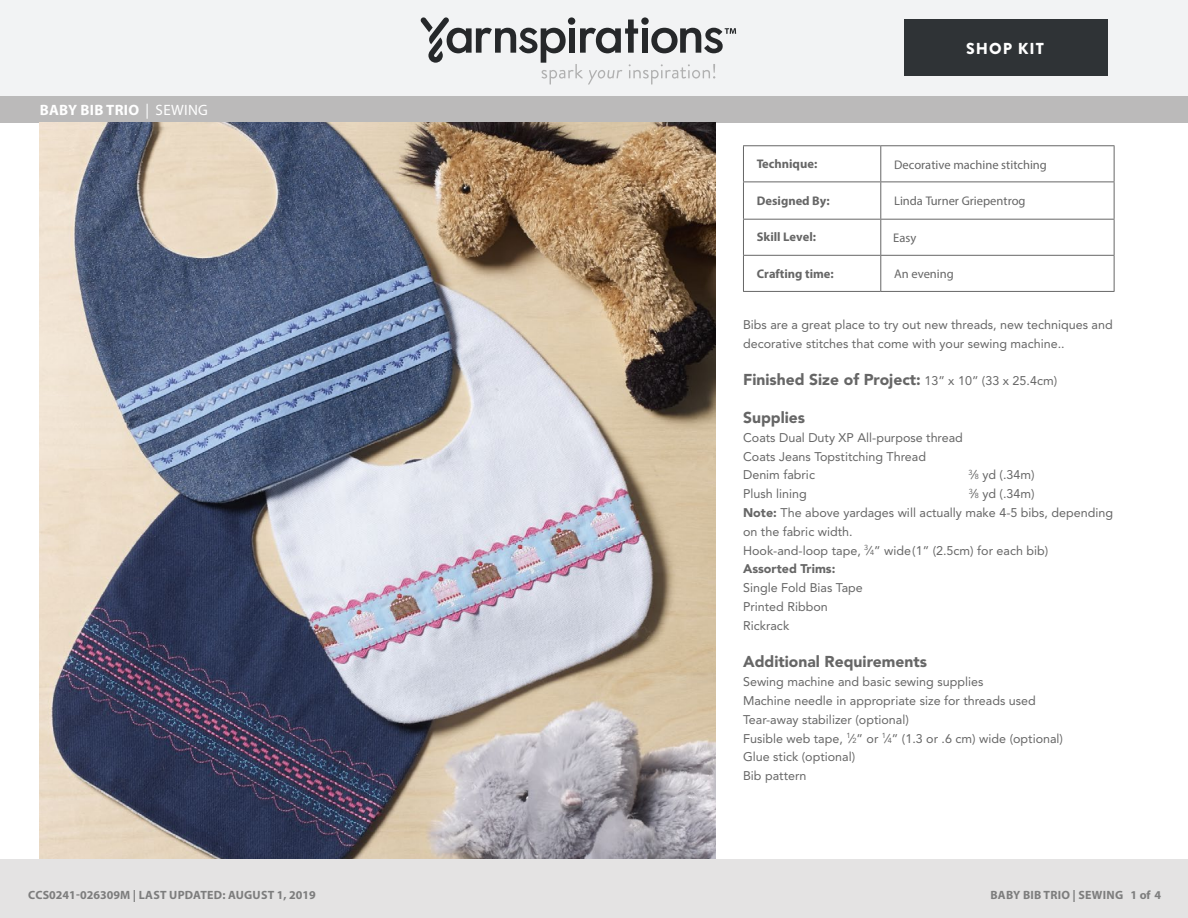
<style>
.page{position:relative;width:1188px;height:918px;background:#fff}
.page>*{position:absolute;margin:0;border:0;box-sizing:border-box;transform-origin:0 0}
.t1{font:900 15.9px "Brandon Grotesque";letter-spacing:.065em;color:#fff}
.t2{font:900 15.6px "Avenir LT Std";color:#666}
.Head{font:700 15px "Myriad Pro";letter-spacing:.02em;color:#fff}
.t3{font:12.6px/18.8px "Avenir LT Std";color:#666}
.t4{font:12.6px "Myriad Pro";color:#666}
.t5{font:700 12.6px "Myriad Pro";color:#666}
.t6{font:700 12px "Myriad Pro";letter-spacing:.02em;color:#7d7d7d}
.s1{font-weight:400}
.s2{font-weight:400;font-size:12.6px}
.s3{font-size:7.35px}
.s4{font-weight:900}
</style>
<div class="page">
<div style="left:0;top:0;width:1188px;height:98px;background:#f2f3f4"></div>
<svg style="left:421px;top:17px;width:315px;height:68px"></svg>
<div style="left:904px;top:19px;width:203px;height:57px;background:#2f3336"></div>
<div style="left:0;top:96px;width:1188px;height:27px;background:#bbbaba"></div>
<img style="left:40px;top:123px;width:675px;height:737px">
<hr style="left:743px;top:145px;width:138px;height:1px;background:#666">
<hr style="left:743px;top:146px;width:1px;height:35px;background:#666">
<hr style="left:881px;top:145px;width:234px;height:1px;background:#666">
<hr style="left:880px;top:146px;width:1px;height:35px;background:#666">
<hr style="left:1114px;top:146px;width:1px;height:35px;background:#666">
<hr style="left:743px;top:181px;width:138px;height:1px;background:#666">
<hr style="left:743px;top:182px;width:1px;height:37px;background:#666">
<hr style="left:881px;top:181px;width:234px;height:1px;background:#666">
<hr style="left:880px;top:182px;width:1px;height:37px;background:#666">
<hr style="left:1114px;top:182px;width:1px;height:37px;background:#666">
<hr style="left:743px;top:219px;width:138px;height:1px;background:#666">
<hr style="left:743px;top:220px;width:1px;height:35px;background:#666">
<hr style="left:881px;top:219px;width:234px;height:1px;background:#666">
<hr style="left:880px;top:220px;width:1px;height:35px;background:#666">
<hr style="left:1114px;top:220px;width:1px;height:35px;background:#666">
<hr style="left:743px;top:255px;width:138px;height:1px;background:#666">
<hr style="left:743px;top:256px;width:1px;height:35px;background:#666">
<hr style="left:881px;top:255px;width:234px;height:1px;background:#666">
<hr style="left:880px;top:256px;width:1px;height:35px;background:#666">
<hr style="left:1114px;top:256px;width:1px;height:35px;background:#666">
<hr style="left:743px;top:291px;width:138px;height:1px;background:#666">
<hr style="left:881px;top:291px;width:234px;height:1px;background:#666">
<div style="left:0;top:860px;width:1188px;height:58px;background:#e4e3e3"></div>
<p class="Head" style="left:40px;top:100px;width:170px">BABY BIB TRIO <span class="s1">| SEWING</span></p>
<p class="t1" style="left:966px;top:37px;width:79px">SHOP KIT</p>
<p class="t5" style="left:757px;top:156px;width:62px">Technique:</p>
<p class="t4" style="left:894px;top:157px;width:154px">Decorative machine stitching</p>
<p class="t5" style="left:757px;top:192px;width:74px">Designed By:</p>
<p class="t4" style="left:894px;top:193px;width:133px">Linda Turner Griepentrog</p>
<p class="t5" style="left:757px;top:229px;width:61px">Skill Level:</p>
<p class="t4" style="left:893px;top:230px;width:25px">Easy</p>
<p class="t5" style="left:757px;top:265px;width:79px">Crafting time:</p>
<p class="t4" style="left:894px;top:266px;width:61px">An evening</p>
<p class="t3" style="left:743px;top:315px;width:371px">Bibs are a great place to try out new threads, new techniques and decorative stitches that come with your sewing machine..</p>
<p class="t2" style="left:743px;top:371px;width:316px">Finished Size of Project: <span class="s2">13” x 10” (33 x 25.4cm)</span></p>
<p class="t2" style="left:743px;top:408px;width:64px">Supplies</p>
<p class="t3" style="left:743px;top:428px;width:221px">Coats Dual Duty XP All-purpose thread<br>Coats Jeans Topstitching Thread<br>Denim fabric</p>
<p class="t3" style="left:969px;top:466px;width:67px"><sup>3</sup>⁄<span class="s3">8</span> yd (.34m)</p>
<p class="t3" style="left:743px;top:485px;width:372px;text-indent:226px"><sup>3</sup>⁄<span class="s3">8</span> yd (.34m)<br><span class="s4">Note:</span> The above yardages will actually make 4-5 bibs, depending on the fabric width.<br>Hook-and-loop tape, <sup>3</sup>⁄<span class="s3">4</span>” wide(1” (2.5cm) for each bib)<br><span class="s4">Assorted Trims:<br></span>Single Fold Bias Tape<br>Printed Ribbon<br>Rickrack</p>
<p class="t2" style="left:743px;top:653px;width:185px">Additional Requirements</p>
<p class="t3" style="left:743px;top:673px;width:322px">Sewing machine and basic sewing supplies<br>Machine needle in appropriate size for threads used Tear-away stabilizer (optional)<br>Fusible web tape, <sup>1</sup>⁄<span class="s3">2</span>” or <sup>1</sup>⁄<span class="s3">4</span>” (1.3 or .6 cm) wide (optional)<br>Glue stick (optional)<br>Bib pattern</p>
<p class="t3" style="left:743px;top:485px;width:65px">Plush lining</p>
<p class="t6" style="left:28px;top:887px;width:289px">CCS0241-026309M | LAST UPDATED: AUGUST 1, 2019</p>
<p class="t6" style="left:990px;top:887px;width:172px">BABY BIB TRIO | SEWING 1 of 4</p>
</div>
